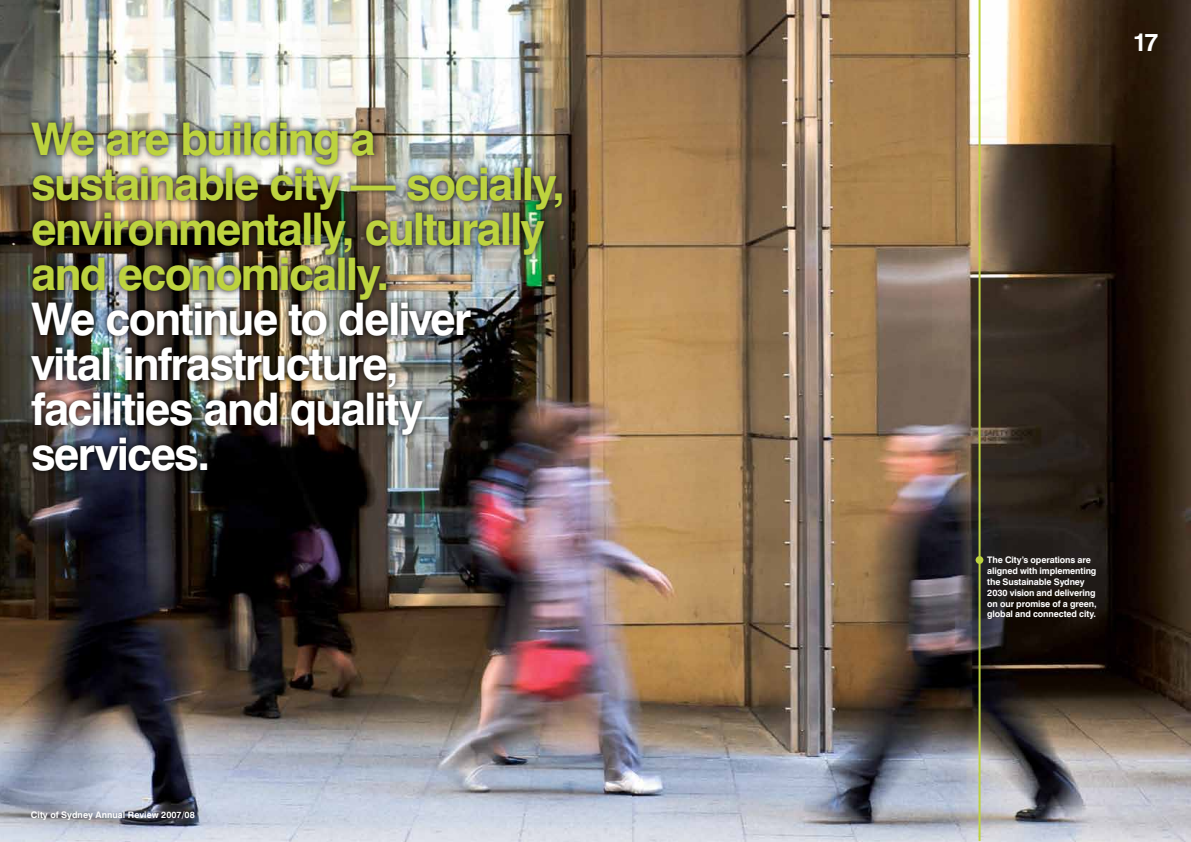
<style>
.page{position:relative;width:1191px;height:842px;background:#fff}
.page>*{position:absolute;margin:0;border:0;box-sizing:border-box;transform-origin:0 0}
.t1{font:700 45px/45px "Swiss 721 BT";letter-spacing:-.04em;color:#bdd33f}
.t2{font:700 45px/45px "Swiss 721 BT";letter-spacing:-.04em;color:#fff}
.t3{font:700 25px "Swiss 721 BT";color:#fff}
.t4{font:700 9px/10.8px "Swiss 721 BT";letter-spacing:-.01em;color:#fff}
</style>
<div class="page">
<img style="left:0;top:0;width:1191px;height:842px">
<hr style="left:978px;top:0;width:2px;height:841px;background:#bdd33f">
<div style="left:975px;top:556px;width:8px;height:8px;background:#bdd33f;border-radius:50%"></div>
<div style="left:23px;top:114px;width:544px;height:363px;background:#000;opacity:.75"></div>
<h1 class="t1" style="left:31px;top:116px;width:535px">We are building a sustainable city — socially, environmentally, culturally and economically.</h1>
<h1 class="t2" style="left:31px;top:296px;width:442px">We continue to deliver vital infrastructure, facilities and quality services.</h1>
<p class="t4" style="left:31px;top:809px;width:165px">City of Sydney Annual Review 2007/08</p>
<h2 class="t3" style="left:1132px;top:27px;width:27px">17</h2>
<p class="t4" style="left:987px;top:555px;width:111px">The City’s operations are aligned with implementing the Sustainable Sydney<br>2030 vision and delivering on our promise of a green, global and connected city.</p>
</div>
